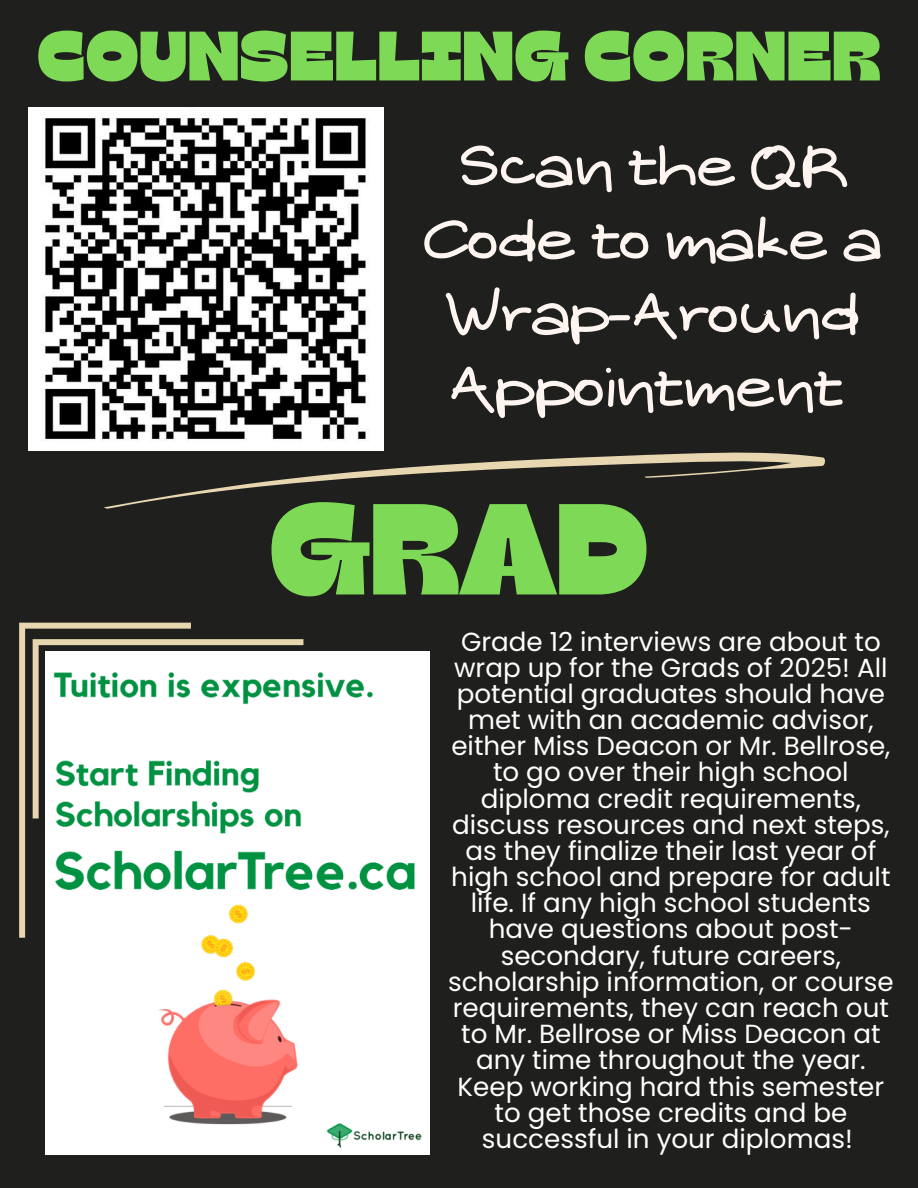
<style>
.page{position:relative;width:918px;height:1188px;background:#1f201d}
.page>*{position:absolute;margin:0;border:0;box-sizing:border-box;transform-origin:0 0}
.t1{font:129.15px "Gulfs Display";color:#7ed957}
.t2{font:69.75px "Gulfs Display";color:#7ed957}
.t3{font:52.8px/73.7px "Aka Acid GR Freefeel";color:#fff5f0;text-align:center}
.t4{font:26.25px/26.2px "Poppins";color:#fff;text-align:center}
</style>
<div class="page">
<img style="left:28px;top:108px;width:356px;height:343px">
<svg style="left:104px;top:452px;width:721px;height:56px"></svg>
<img style="left:46px;top:652px;width:384px;height:503px">
<svg style="left:19px;top:623px;width:172px;height:315px;fill:#fff"></svg>
<svg style="left:33px;top:639px;width:270px;height:179px;background:#d1e3d6"></svg>
<h3 class="t2" style="left:37px;top:11px;width:845px">COUNSELLING CORNER</h3>
<p class="t3" style="left:426px;top:131px;width:457px">Scan the QR<br>Code to make a<br>Wrap-Around<br>Appointment</p>
<p class="t1" style="left:269px;top:465px;width:381px">GRAD</p>
<h1 class="t4" style="left:448px;top:628px;width:447px">Grade 12 interviews are about to wrap up for the Grads of 2025! All potential graduates should have met with an academic advisor, either Miss Deacon or Mr. Bellrose, to go over their high school diploma credit requirements, discuss resources and next steps, as they finalize their last year of high school and prepare for adult life. If any high school students have questions about post&shy;secondary, future careers, scholarship information, or course requirements, they can reach out to Mr. Bellrose or Miss Deacon at any time throughout the year.<br>Keep working hard this semester to get those credits and be successful in your diplomas!</h1>
</div>
